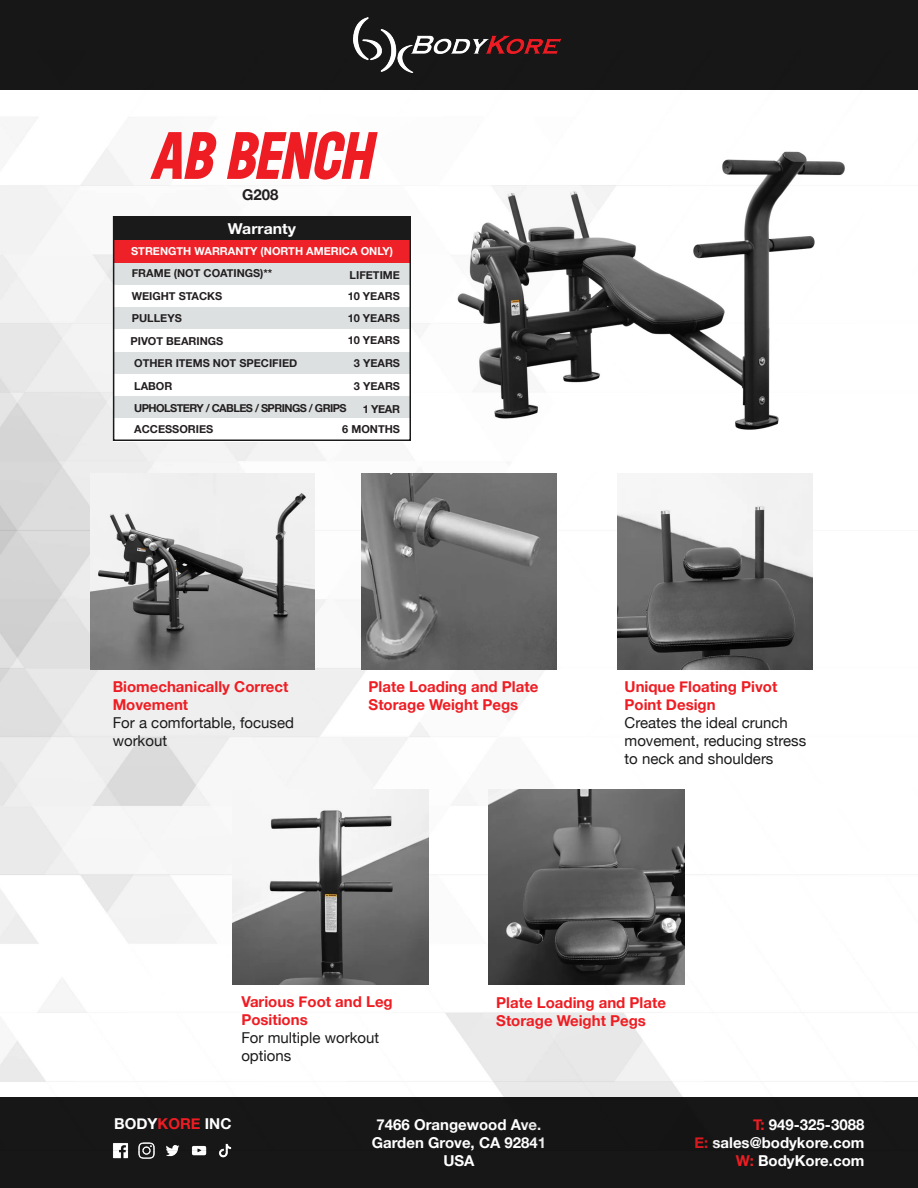
<style>
.page{position:relative;width:918px;height:1188px;background:#fff}
.page>*{position:absolute;margin:0;border:0;box-sizing:border-box;transform-origin:0 0}
.t1{font:italic 700 72px "Roundkey";color:#ee1d23}
.Paragraph_Style_1{font:700 15px/18px "Helvetica Neue";color:#ee1d23}
.Paragraph_Style_1-2{font:15px/18px "Helvetica Neue";color:#1a1a1a}
.t2{font:700 15px/18px "Helvetica Neue";color:#fff;text-align:center}
.t3{font:700 15px "Helvetica Neue";color:#fff;scale:1.06 1}
.t4{font:700 15px "Helvetica Neue";color:#231f20}
.t5{font:700 10.95px "Helvetica Neue";color:#231f20}
.t6{font:700 10.95px "Helvetica Neue";color:#fff}
.t7{font:700 10.95px "Helvetica Neue";letter-spacing:-.05em;color:#231f20}
.s1{color:#ee1d23}
</style>
<div class="page">
<div style="left:0;top:0;width:918px;height:90px;background:#171717"></div>
<img style="left:353px;top:18px;width:209px;height:32px">
<div style="left:0;top:1098px;width:918px;height:90px;background:#171717"></div>
<img style="left:113px;top:1151px;width:15px;height:8px">
<img style="left:166px;top:1151px;width:12px;height:6px">
<img style="left:219px;top:1151px;width:9px;height:7px">
<img style="left:138px;top:1151px;width:17px;height:8px">
<img style="left:191px;top:1151px;width:16px;height:5px">
<img style="left:0;top:50px;width:918px;height:1101px">
<img style="left:430px;top:124px;width:449px;height:333px">
<img style="left:90px;top:474px;width:225px;height:196px">
<img style="left:489px;top:789px;width:196px;height:196px">
<img style="left:361px;top:474px;width:196px;height:196px">
<img style="left:617px;top:474px;width:196px;height:196px">
<img style="left:232px;top:789px;width:196px;height:196px">
<div style="left:114px;top:217px;width:296px;height:33px;background:#1a1a1a"></div>
<div style="left:114px;top:240px;width:297px;height:202px;background:#fff"></div>
<div style="left:114px;top:241px;width:295px;height:22px;background:#ed2127"></div>
<div style="left:114px;top:263px;width:297px;height:22px;background:#dce0e1"></div>
<div style="left:114px;top:307px;width:297px;height:22px;background:#dce0e1"></div>
<div style="left:113px;top:352px;width:297px;height:22px;background:#dce0e1"></div>
<div style="left:113px;top:396px;width:297px;height:22px;background:#dce0e1"></div>
<div style="left:113px;top:216px;width:298px;height:225px;border:2px solid #1a1a1a"></div>
<p class="t1" style="left:150px;top:113px;width:222px">AB BENCH</p>
<p class="t4" style="left:242px;top:183px;width:38px">G208</p>
<p class="t3" style="left:228px;top:217px;width:66px">Warranty</p>
<p class="t6" style="left:131px;top:242px;width:264px">STRENGTH WARRANTY (NORTH AMERICA ONLY)</p>
<p class="t5" style="left:132px;top:264px;width:142px">FRAME (NOT COATINGS)**</p>
<p class="t5" style="left:132px;top:288px;width:92px">WEIGHT STACKS</p>
<p class="t5" style="left:348px;top:288px;width:54px">10 YEARS</p>
<p class="t5" style="left:348px;top:310px;width:54px">10 YEARS</p>
<p class="t5" style="left:348px;top:332px;width:54px">10 YEARS</p>
<p class="t5" style="left:350px;top:266px;width:52px">LIFETIME</p>
<p class="t5" style="left:132px;top:310px;width:52px">PULLEYS</p>
<p class="t5" style="left:130px;top:333px;width:94px">PIVOT BEARINGS</p>
<p class="t5" style="left:134px;top:354px;width:165px">OTHER ITEMS NOT SPECIFIED</p>
<p class="t5" style="left:354px;top:354px;width:48px">3 YEARS</p>
<p class="t5" style="left:134px;top:378px;width:40px">LABOR</p>
<p class="t5" style="left:354px;top:378px;width:48px">3 YEARS</p>
<p class="t7" style="left:134px;top:399px;width:214px">UPHOLSTERY / CABLES / SPRINGS / GRIPS</p>
<p class="t5" style="left:363px;top:401px;width:39px">1 YEAR</p>
<p class="t5" style="left:134px;top:421px;width:81px">ACCESSORIES</p>
<p class="t5" style="left:342px;top:421px;width:59px">6 MONTHS</p>
<p class="Paragraph_Style_1" style="left:113px;top:678px;width:177px">Biomechanically Correct<br>Movement</p>
<p class="Paragraph_Style_1-2" style="left:113px;top:714px;width:183px">For a comfortable, focused workout</p>
<p class="Paragraph_Style_1" style="left:369px;top:678px;width:171px">Plate Loading and Plate<br>Storage Weight Pegs</p>
<p class="Paragraph_Style_1" style="left:625px;top:678px;width:154px">Unique Floating Pivot<br>Point Design</p>
<p class="Paragraph_Style_1-2" style="left:625px;top:714px;width:183px">Creates the ideal crunch movement, reducing stress to neck and shoulders</p>
<p class="Paragraph_Style_1" style="left:241px;top:993px;width:153px">Various Foot and Leg<br>Positions</p>
<p class="Paragraph_Style_1-2" style="left:241px;top:1030px;width:139px">For multiple workout options</p>
<p class="Paragraph_Style_1" style="left:496px;top:994px;width:171px">Plate Loading and Plate<br>Storage Weight Pegs</p>
<p class="t2" style="left:114px;top:1115px;width:119px">BODY<span class="s1">KORE</span> INC</p>
<p class="t2" style="left:372px;top:1116px;width:176px">7466 Orangewood Ave.<br>Garden Grove, CA 92841<br>USA</p>
<p class="t2" style="left:694px;top:1116px;width:172px;text-align:right"><span class="s1">T:</span> 949-325-3088<br><span class="s1">E:</span> sales@bodykore.com<br><span class="s1">W:</span> BodyKore.com</p>
</div>
